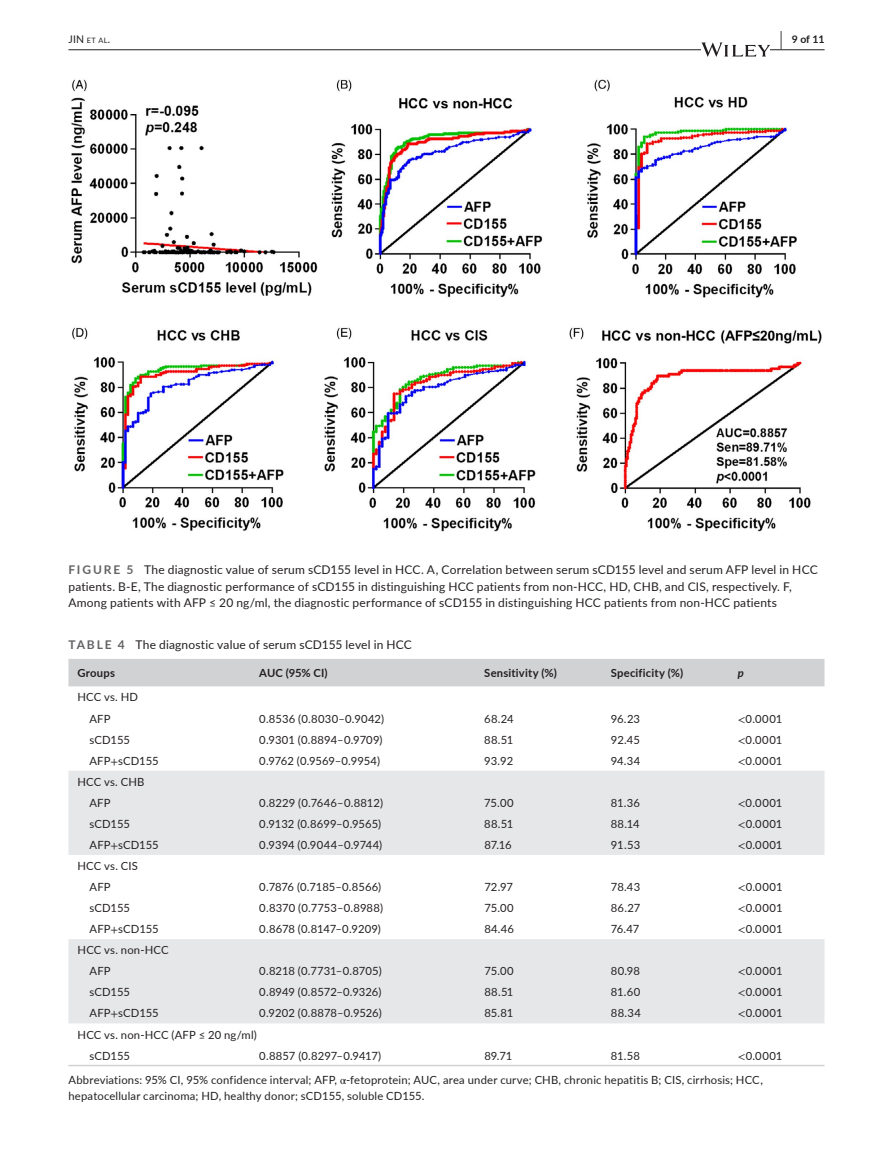
<style>
.page{position:relative;width:893px;height:1174px;background:#fff}
.page>*{position:absolute;margin:0;border:0;box-sizing:border-box;transform-origin:0 0}
.t1{font:12px/16.5px "Lato";letter-spacing:.015em;color:#231f20}
.t2{font:11.25px/21px "Lato";letter-spacing:.01em;color:#231f20}
.t3{font:700 11.25px "Lato";letter-spacing:.015em;color:#231f20}
.t4{font:italic 700 11.25px "Lato";color:#231f20}
.t5{font:10.5px "Lato";color:#231f20}
.t6{font:700 10.5px "Lato";color:#231f20}
.s1{font-size:7.35px}
.s2{font-size:19.5px}
.s3{font-weight:700;color:#636366}
.s4{font-family:"STIX"}
</style>
<div class="page">
<hr style="left:68px;top:49px;width:756px;height:1px;background:#231f20">
<svg style="left:701px;top:42px;width:69px;height:15px"></svg>
<img style="left:71px;top:79px;width:751px;height:453px">
<div style="left:68px;top:659px;width:756px;height:27px;background:#d1d2d4"></div>
<svg style="left:68px;top:771px;width:756px;height:252px;fill:#e6e7e9"></svg>
<hr style="left:68px;top:1064px;width:182px;height:2px;background:#d1d2d4">
<hr style="left:250px;top:1064px;width:225px;height:2px;background:#d1d2d4">
<hr style="left:475px;top:1064px;width:127px;height:2px;background:#d1d2d4">
<hr style="left:602px;top:1064px;width:127px;height:2px;background:#d1d2d4">
<hr style="left:729px;top:1064px;width:95px;height:2px;background:#d1d2d4">
<p class="t5" style="left:68px;top:31px;width:43px">JIN <span class="s1">et al</span>.</p>
<p class="t6" style="left:780px;top:31px;width:46px"><span class="s2">|</span> 9 of 11</p>
<p class="t1" style="left:68px;top:561px;width:751px"><span class="s3">FIGURE 5</span> The diagnostic value of serum sCD155 level in HCC. A, Correlation between serum sCD155 level and serum AFP level in HCC patients. B-E, The diagnostic performance of sCD155 in distinguishing HCC patients from non-HCC, HD, CHB, and CIS, respectively. F,<br>Among patients with AFP ≤ 20 ng/ml, the diagnostic performance of sCD155 in distinguishing HCC patients from non-HCC patients</p>
<p class="t1" style="left:68px;top:636px;width:345px"><span class="s3">TABLE 4</span> The diagnostic value of serum sCD155 level in HCC</p>
<p class="t3" style="left:77px;top:665px;width:39px">Groups</p>
<p class="t3" style="left:259px;top:665px;width:70px">AUC (95% CI)</p>
<p class="t3" style="left:484px;top:665px;width:74px">Sensitivity (%)</p>
<p class="t3" style="left:611px;top:665px;width:74px">Specificity (%)</p>
<p class="t4" style="left:738px;top:665px;width:8px">p</p>
<p class="t2" style="left:89px;top:686px;width:50px;text-indent:-12px">HCC vs. HD<br>AFP</p>
<p class="t2" style="left:259px;top:707px;width:126px">0.8536 (0.8030–0.9042)</p>
<p class="t2" style="left:484px;top:707px;width:31px">68.24</p>
<p class="t2" style="left:611px;top:707px;width:31px">96.23</p>
<p class="t2" style="left:738px;top:707px;width:46px"><span class="s4">&lt;</span>0.0001</p>
<p class="t2" style="left:89px;top:728px;width:42px">sCD155</p>
<p class="t2" style="left:259px;top:728px;width:125px">0.9301 (0.8894–0.9709)</p>
<p class="t2" style="left:484px;top:728px;width:31px">88.51</p>
<p class="t2" style="left:611px;top:728px;width:31px">92.45</p>
<p class="t2" style="left:738px;top:728px;width:46px"><span class="s4">&lt;</span>0.0001</p>
<p class="t2" style="left:89px;top:749px;width:71px">AFP<span class="s4">+</span>sCD155</p>
<p class="t2" style="left:259px;top:749px;width:122px">0.9762 (0.9569–0.9954)</p>
<p class="t2" style="left:484px;top:749px;width:30px">93.92</p>
<p class="t2" style="left:611px;top:749px;width:31px">94.34</p>
<p class="t2" style="left:738px;top:749px;width:46px"><span class="s4">&lt;</span>0.0001</p>
<p class="t2" style="left:89px;top:770px;width:57px;text-indent:-12px">HCC vs. CHB<br>AFP</p>
<p class="t2" style="left:259px;top:791px;width:125px">0.8229 (0.7646–0.8812)</p>
<p class="t2" style="left:484px;top:791px;width:31px">75.00</p>
<p class="t2" style="left:611px;top:791px;width:31px">81.36</p>
<p class="t2" style="left:738px;top:791px;width:46px"><span class="s4">&lt;</span>0.0001</p>
<p class="t2" style="left:89px;top:812px;width:42px">sCD155</p>
<p class="t2" style="left:259px;top:812px;width:124px">0.9132 (0.8699–0.9565)</p>
<p class="t2" style="left:484px;top:812px;width:31px">88.51</p>
<p class="t2" style="left:611px;top:812px;width:30px">88.14</p>
<p class="t2" style="left:738px;top:812px;width:46px"><span class="s4">&lt;</span>0.0001</p>
<p class="t2" style="left:89px;top:834px;width:71px">AFP<span class="s4">+</span>sCD155</p>
<p class="t2" style="left:259px;top:834px;width:124px">0.9394 (0.9044–0.9744)</p>
<p class="t2" style="left:484px;top:834px;width:29px">87.16</p>
<p class="t2" style="left:611px;top:834px;width:31px">91.53</p>
<p class="t2" style="left:738px;top:834px;width:46px"><span class="s4">&lt;</span>0.0001</p>
<p class="t2" style="left:90px;top:855px;width:50px;text-indent:-12px">HCC vs. CIS<br>AFP</p>
<p class="t2" style="left:259px;top:876px;width:124px">0.7876 (0.7185–0.8566)</p>
<p class="t2" style="left:484px;top:876px;width:30px">72.97</p>
<p class="t2" style="left:611px;top:876px;width:31px">78.43</p>
<p class="t2" style="left:738px;top:876px;width:46px"><span class="s4">&lt;</span>0.0001</p>
<p class="t2" style="left:90px;top:897px;width:42px">sCD155</p>
<p class="t2" style="left:259px;top:897px;width:125px">0.8370 (0.7753–0.8988)</p>
<p class="t2" style="left:484px;top:897px;width:31px">75.00</p>
<p class="t2" style="left:611px;top:897px;width:31px">86.27</p>
<p class="t2" style="left:738px;top:897px;width:46px"><span class="s4">&lt;</span>0.0001</p>
<p class="t2" style="left:90px;top:918px;width:71px">AFP<span class="s4">+</span>sCD155</p>
<p class="t2" style="left:259px;top:918px;width:123px">0.8678 (0.8147–0.9209)</p>
<p class="t2" style="left:484px;top:918px;width:31px">84.46</p>
<p class="t2" style="left:611px;top:918px;width:30px">76.47</p>
<p class="t2" style="left:738px;top:918px;width:46px"><span class="s4">&lt;</span>0.0001</p>
<p class="t2" style="left:90px;top:939px;width:81px;text-indent:-12px">HCC vs. non-HCC<br>AFP</p>
<p class="t2" style="left:259px;top:960px;width:124px">0.8218 (0.7731–0.8705)</p>
<p class="t2" style="left:484px;top:960px;width:31px">75.00</p>
<p class="t2" style="left:611px;top:960px;width:31px">80.98</p>
<p class="t2" style="left:738px;top:960px;width:46px"><span class="s4">&lt;</span>0.0001</p>
<p class="t2" style="left:90px;top:981px;width:42px">sCD155</p>
<p class="t2" style="left:259px;top:981px;width:124px">0.8949 (0.8572–0.9326)</p>
<p class="t2" style="left:484px;top:981px;width:31px">88.51</p>
<p class="t2" style="left:611px;top:981px;width:31px">81.60</p>
<p class="t2" style="left:738px;top:981px;width:46px"><span class="s4">&lt;</span>0.0001</p>
<p class="t2" style="left:90px;top:1002px;width:71px">AFP<span class="s4">+</span>sCD155</p>
<p class="t2" style="left:259px;top:1002px;width:124px">0.9202 (0.8878–0.9526)</p>
<p class="t2" style="left:484px;top:1002px;width:31px">85.81</p>
<p class="t2" style="left:611px;top:1002px;width:32px">88.34</p>
<p class="t2" style="left:738px;top:1002px;width:46px"><span class="s4">&lt;</span>0.0001</p>
<p class="t2" style="left:90px;top:1023px;width:169px;text-indent:-12px">HCC vs. non-HCC (AFP ≤ 20 ng/ml) sCD155</p>
<p class="t2" style="left:259px;top:1044px;width:123px">0.8857 (0.8297–0.9417)</p>
<p class="t2" style="left:484px;top:1044px;width:29px">89.71</p>
<p class="t2" style="left:611px;top:1044px;width:31px">81.58</p>
<p class="t2" style="left:738px;top:1044px;width:46px"><span class="s4">&lt;</span>0.0001</p>
<p class="t2" style="left:69px;top:1072px;width:696px;line-height:15.8px">Abbreviations: 95% CI, 95% confidence interval; AFP, <span class="s4">α</span>-fetoprotein; AUC, area under curve; CHB, chronic hepatitis B; CIS, cirrhosis; HCC, hepatocellular carcinoma; HD, healthy donor; sCD155, soluble CD155.</p>
</div>
